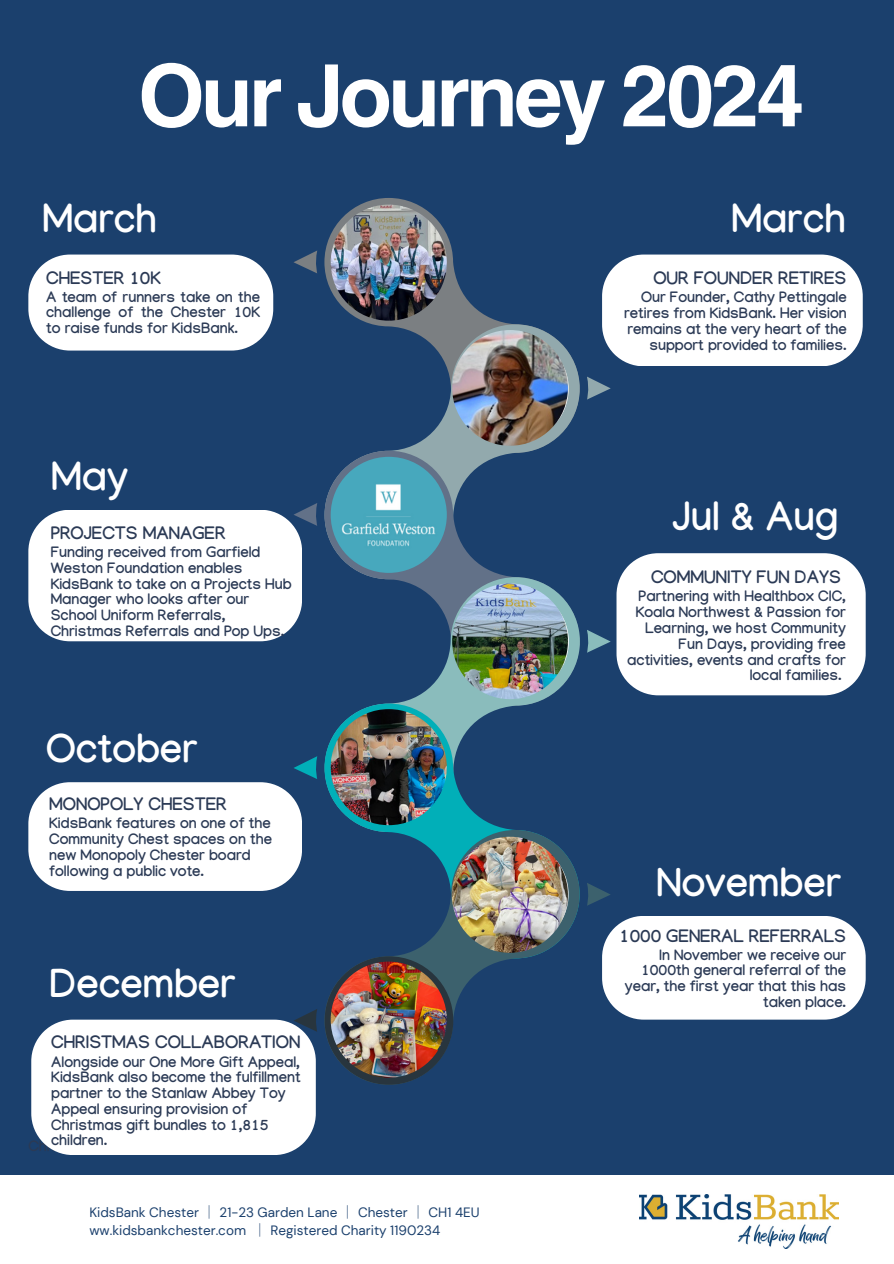
<style>
.page{position:relative;width:894px;height:1264px;background:#fff}
.page>*{position:absolute;margin:0;border:0;box-sizing:border-box;transform-origin:0 0}
.t1{font:700 86.1px "Helvetica World";letter-spacing:-.055em;color:#fff}
.t2{font:700 40.35px "Manjari";color:#fff}
.t3{font:700 18px "Manjari";color:#2b3a55}
.t4{font:700 15px/15.8px "Manjari";color:#2b3a55;text-align:right}
.t5{font:13.5px "DM Sans";color:#1b406d}
.s1{font-family:"Noto Sans CJ Ksc"}
</style>
<div class="page">
<div style="left:0;top:0;width:893px;height:1263px;background:#1b406d"></div>
<svg style="left:324px;top:198px;width:187px;height:126px"></svg>
<svg style="left:330px;top:204px;width:117px;height:116px"></svg>
<svg style="left:372px;top:324px;width:207px;height:127px"></svg>
<svg style="left:457px;top:330px;width:116px;height:117px"></svg>
<svg style="left:324px;top:451px;width:206px;height:126px"></svg>
<svg style="left:330px;top:456px;width:117px;height:117px"></svg>
<svg style="left:372px;top:577px;width:207px;height:126px"></svg>
<svg style="left:457px;top:583px;width:117px;height:116px"></svg>
<svg style="left:324px;top:703px;width:210px;height:127px"></svg>
<svg style="left:330px;top:709px;width:117px;height:117px"></svg>
<svg style="left:333px;top:830px;width:246px;height:254px"></svg>
<svg style="left:457px;top:836px;width:116px;height:116px"></svg>
<svg style="left:587px;top:376px;width:23px;height:23px"></svg>
<svg style="left:587px;top:630px;width:23px;height:22px"></svg>
<svg style="left:587px;top:883px;width:23px;height:22px"></svg>
<svg style="left:293px;top:250px;width:24px;height:23px"></svg>
<div style="left:324px;top:956px;width:129px;height:128px;background:#28353e;border-radius:50%"></div>
<div style="left:0;top:1174px;width:893px;height:89px;background:#fff"></div>
<img style="left:639px;top:1194px;width:199px;height:54px">
<img style="left:330px;top:457px;width:116px;height:116px;border-radius:50%">
<img style="left:452px;top:583px;width:115px;height:116px;border-radius:50%">
<img style="left:330px;top:709px;width:116px;height:116px;border-radius:50%">
<img style="left:451px;top:836px;width:116px;height:116px;border-radius:50%">
<img style="left:330px;top:961px;width:116px;height:116px;border-radius:50%">
<img style="left:330px;top:204px;width:116px;height:116px;border-radius:50%">
<img style="left:452px;top:330px;width:115px;height:116px;border-radius:50%">
<div style="left:602px;top:254px;width:260px;height:112px;background:#fff"></div>
<svg style="left:28px;top:254px;width:245px;height:96px"></svg>
<svg style="left:28px;top:503px;width:289px;height:138px"></svg>
<div style="left:616px;top:553px;width:249px;height:142px;background:#fff"></div>
<svg style="left:28px;top:756px;width:289px;height:135px"></svg>
<div style="left:602px;top:916px;width:263px;height:103px;background:#fff"></div>
<svg style="left:31px;top:1009px;width:286px;height:146px"></svg>
<h3 class="t1" style="left:138px;top:25px;width:668px">Our Journey 2024</h3>
<h2 class="t2" style="left:43px;top:203px;width:116px">March</h2>
<h2 class="t3" style="left:46px;top:270px;width:116px">CHESTER 10K</h2>
<h2 class="t4" style="left:46px;top:292px;width:215px;text-align:justify">A team of runners take on the challenge of the Chester 10K to raise funds for KidsBank.</h2>
<h3 class="t2" style="left:51px;top:460px;width:78px">May</h3>
<h2 class="t3" style="left:51px;top:526px;width:176px">PROJECTS MANAGER</h2>
<h2 class="t4" style="left:51px;top:547px;width:242px;text-align:left">Funding received from Garfield<br>Weston Foundation enables<br>KidsBank to take on a Projects Hub<br>Manager who looks after our<br>School Uniform Referrals,<br>Christmas Referrals and Pop Ups.</h2>
<h2 class="t2" style="left:46px;top:732px;width:153px">October</h2>
<h3 class="t3" style="left:49px;top:797px;width:179px">MONOPOLY CHESTER</h3>
<h3 class="t4" style="left:49px;top:818px;width:224px;text-align:left">KidsBank features on one of the<br>Community Chest spaces on the new Monopoly Chester board following a public vote.</h3>
<h3 class="t2" style="left:49px;top:967px;width:188px">December</h3>
<h3 class="t3" style="left:51px;top:1035px;width:250px">CHRISTMAS COLLABORATION</h3>
<h3 class="t4" style="left:51px;top:1056px;width:251px;text-align:left">Alongside our One More Gift Appeal,<br>KidsBank also become the fulfillment partner to the Stanlaw Abbey Toy<br>Appeal ensuring provision of<br>Christmas gift bundles to 1,815 children.</h3>
<h3 class="t3" style="left:117px;top:1056px;width:165px">PROJECT HUB OPEN</h3>
<h3 class="t4" style="left:49px;top:1077px;width:233px">Funding received from the<br>Cheshire Community Foundation, enables us to rent a dedicated space for our School Uniform and</h3>
<h2 class="t5" style="left:89px;top:1203px;width:391px">KidsBank Chester <span class="s1">│</span> 21-23 Garden Lane <span class="s1">│</span> Chester <span class="s1">│</span> CH1 4EU</h2>
<h2 class="t5" style="left:89px;top:1221px;width:352px">ww.kidsbankchester.com <span class="s1">│</span> Registered Charity 1190234</h2>
<p class="t2" style="left:731px;top:203px;width:116px">March</p>
<p class="t3" style="left:653px;top:271px;width:195px">OUR FOUNDER RETIRES</p>
<p class="t4" style="left:624px;top:292px;width:224px">Our Founder, Cathy Pettingale retires from KidsBank. Her vision remains at the very heart of the support provided to families.</p>
<h3 class="t2" style="left:672px;top:500px;width:167px">Jul &amp; Aug</h3>
<h2 class="t3" style="left:651px;top:570px;width:191px">COMMUNITY FUN DAYS</h2>
<h2 class="t4" style="left:627px;top:591px;width:220px">Partnering with Healthbox CIC,<br>Koala Northwest &amp; Passion for<br>Learning, we host Community<br>Fun Days, providing free activities, events and crafts for local families.</h2>
<h3 class="t2" style="left:656px;top:866px;width:186px">November</h3>
<p class="t3" style="left:619px;top:928px;width:228px">1000 GENERAL REFERRALS</p>
<p class="t4" style="left:624px;top:949px;width:223px">In November we receive our<br>1000th general referral of the year, the first year that this has taken place.</p>
</div>
